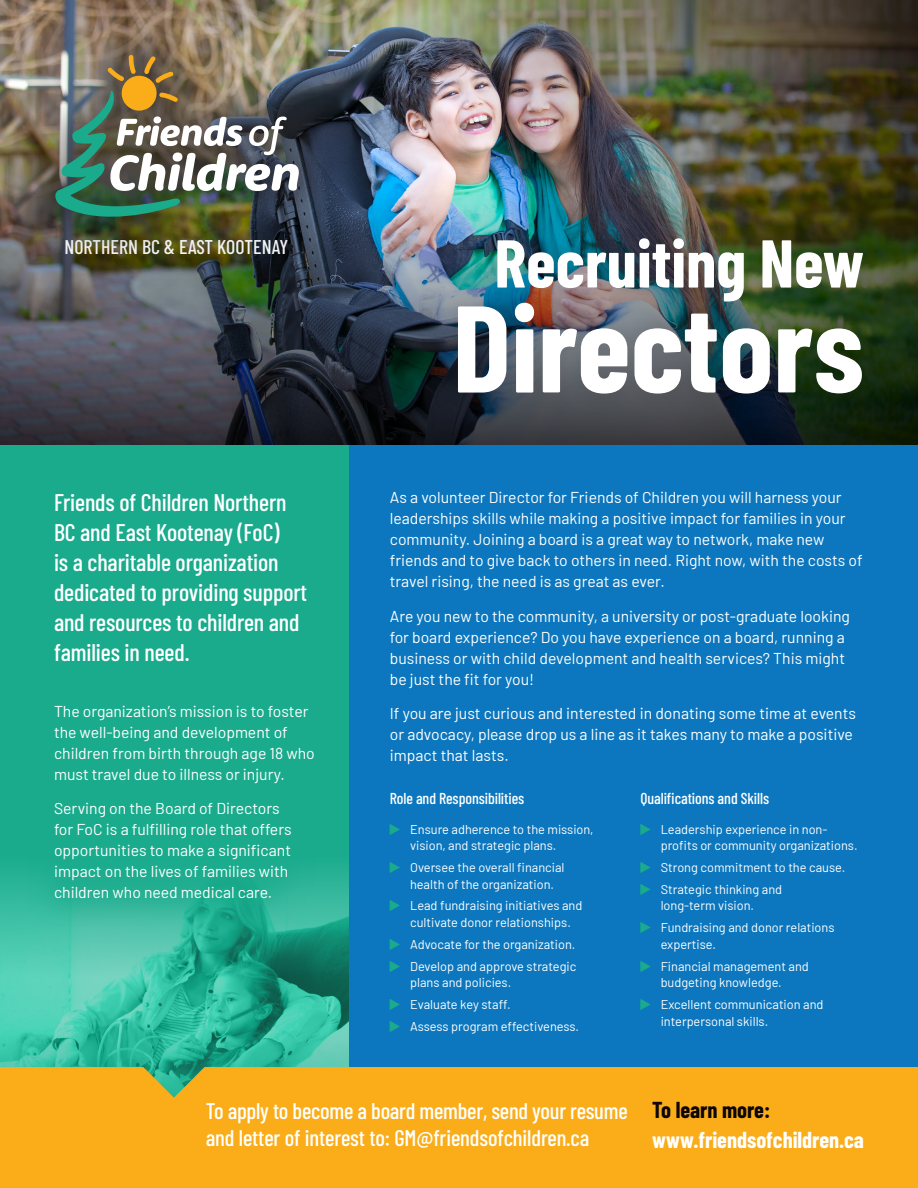
<style>
.page{position:relative;width:918px;height:1188px;background:#fff}
.page>*{position:absolute;margin:0;border:0;box-sizing:border-box;transform-origin:0 0}
.t1{font:700 123px "Barlow Condensed";color:#fff}
.t2{font:700 67.5px "Barlow Condensed";color:#fff}
.t3{font:500 24px/30px "Barlow Condensed";letter-spacing:-.005em;color:#fff}
.t4{font:500 22.5px/27px "Barlow Condensed";letter-spacing:-.01em;color:#fff}
.t5{font:700 22.5px "Barlow Condensed";color:#fff}
.t6{font:700 22.5px "Barlow Condensed";color:#0e0607}
.t7{font:500 19.8px "Barlow Condensed";color:#f2f3f4}
.t8{font:15.75px/21px "Barlow";color:#fff}
.t9{font:500 15.75px "Barlow Condensed";letter-spacing:-.005em;color:#fff}
.t10{font:12.75px/16.5px "Barlow";color:#fff}
</style>
<div class="page">
<img style="left:0;top:0;width:918px;height:158px">
<img style="left:0;top:158px;width:918px;height:288px">
<div style="left:439px;top:220px;width:442px;height:192px;background:#231f20;opacity:.1"></div>
<div style="left:0;top:446px;width:918px;height:742px;background:#0c77be"></div>
<div style="left:18px;top:18px;width:318px;height:237px;background:#231f20;opacity:.55"></div>
<img style="left:55px;top:55px;width:244px;height:170px">
<div style="left:0;top:446px;width:349px;height:742px;background:#1aab8d"></div>
<img style="left:0;top:870px;width:349px;height:197px">
<div style="left:25px;top:465px;width:318px;height:464px;background:#1aab8d"></div>
<div style="left:0;top:1067px;width:918px;height:121px;background:#faad19"></div>
<p class="t7" style="left:64px;top:233px;width:225px">NORTHERN BC &amp; EAST KOOTENAY</p>
<p class="t3" style="left:54px;top:486px;width:255px">Friends of Children Northern<br>BC and East Kootenay (FoC)<br>is a charitable organization dedicated to providing support and resources to children and families in need.</p>
<p class="t8" style="left:54px;top:699px;width:262px">The organization’s mission is to foster the well-being and development of children from birth through age 18 who must travel due to illness or injury.</p>
<p class="t8" style="left:54px;top:797px;width:239px">Serving on the Board of Directors for FoC is a fulfilling role that offers opportunities to make a significant impact on the lives of families with children who need medical care.</p>
<p class="t2" style="left:494px;top:215px;width:371px">Recruiting New</p>
<p class="t1" style="left:453px;top:261px;width:413px">Directors</p>
<p class="t8" style="left:390px;top:486px;width:474px">As a volunteer Director for Friends of Children you will harness your leaderships skills while making a positive impact for families in your community. Joining a board is a great way to network, make new friends and to give back to others in need. Right now, with the costs of travel rising, the need is as great as ever.</p>
<p class="t8" style="left:390px;top:604px;width:462px">Are you new to the community, a university or post-graduate looking for board experience? Do you have experience on a board, running a business or with child development and health services? This might be just the fit for you!</p>
<p class="t8" style="left:390px;top:702px;width:468px">If you are just curious and interested in donating some time at events or advocacy, please drop us a line as it takes many to make a positive impact that lasts.</p>
<p class="t9" style="left:390px;top:787px;width:136px">Role and Responsibilities</p>
<p class="t10" style="left:410px;top:820px;width:185px">Ensure adherence to the mission, vision, and strategic plans.</p>
<p class="t10" style="left:410px;top:858px;width:156px">Oversee the overall financial health of the organization.</p>
<p class="t10" style="left:410px;top:897px;width:174px">Lead fundraising initiatives and cultivate donor relationships.</p>
<p class="t10" style="left:410px;top:935px;width:167px">Advocate for the organization.</p>
<p class="t10" style="left:410px;top:957px;width:168px">Develop and approve strategic plans and policies.</p>
<p class="t10" style="left:410px;top:995px;width:102px">Evaluate key staff.</p>
<p class="t10" style="left:410px;top:1017px;width:170px">Assess program effectiveness.</p>
<p class="t9" style="left:640px;top:787px;width:130px">Qualifications and Skills</p>
<p class="t10" style="left:661px;top:820px;width:198px">Leadership experience in non&shy;profits or community organizations.</p>
<p class="t10" style="left:661px;top:858px;width:186px">Strong commitment to the cause.</p>
<p class="t10" style="left:661px;top:880px;width:123px">Strategic thinking and long-term vision.</p>
<p class="t10" style="left:661px;top:918px;width:175px">Fundraising and donor relations expertise.</p>
<p class="t10" style="left:661px;top:957px;width:150px">Financial management and budgeting knowledge.</p>
<p class="t10" style="left:661px;top:995px;width:164px">Excellent communication and interpersonal skills.</p>
<p class="t4" style="left:206px;top:1096px;width:423px">To apply to become a board member, send your resume and letter of interest to: GM@friendsofchildren.ca</p>
<p class="t6" style="left:652px;top:1094px;width:119px">To learn more:</p>
<p class="t5" style="left:652px;top:1123px;width:213px">www.friendsofchildren.ca</p>
</div>
